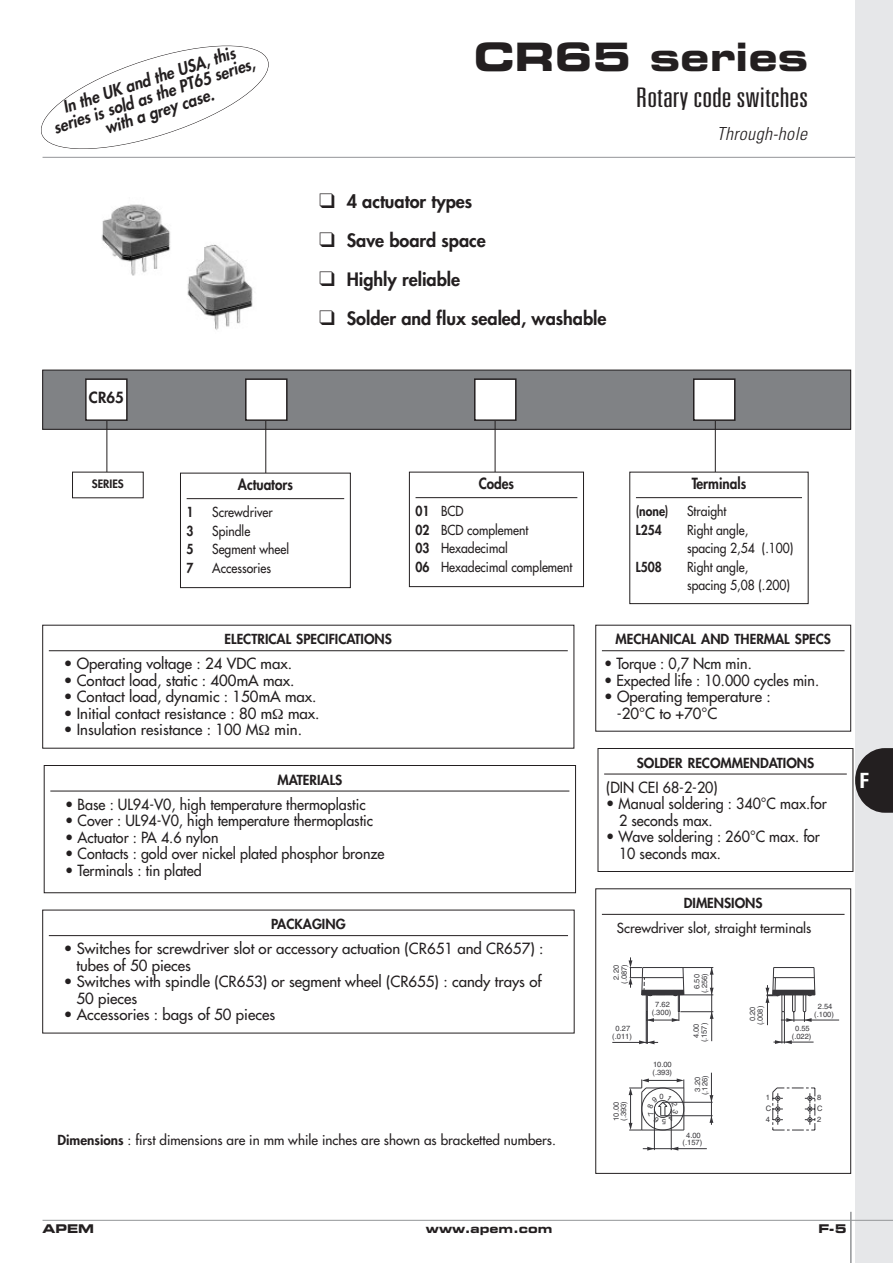
<style>
.page{position:relative;width:893px;height:1263px;background:#fff}
.page>*{position:absolute;margin:0;border:0;box-sizing:border-box;transform-origin:0 0}
.t1{font:700 expanded 39px "Square 721 BT";color:#231f20}
.t2{font:300 ultra-condensed 27px "Univers";color:#231f20;scale:1.3 1}
.t3{font:700 condensed 21px "Univers";color:#fff}
.t4{font:800 18px "Futura";color:#231f20}
.t5{font:italic 300 condensed 18px "Univers";letter-spacing:.02em;color:#231f20}
.t6{font:italic 800 16.5px/16.5px "Futura";color:#231f20;text-align:center;scale:.93 1}
.t7{font:15px/16.5px "Futura";color:#231f20}
.t8{font:15px/16.5px "Futura";color:#231f20;scale:.95 1}
.t9{font:800 15px "Futura";color:#231f20;scale:.9 1}
.t10{font:800 15px "Futura";color:#231f20}
.t11{font:13.5px/18.5px "Futura";color:#231f20;scale:.9 1}
.t12{font:13.5px "Futura";color:#231f20}
.t13{font:800 13.5px "Futura";color:#231f20}
.t14{font:800 13.5px "Futura";color:#231f20;scale:.9 1}
.t15{font:700 expanded 12px "Square 721 BT";color:#231f20}
.t16{font:800 11.25px "Futura";color:#231f20}
.t17{font:7.5px/7.8px "Helvetica";color:#363539;text-align:center}
.s1{font-weight:800}
</style>
<div class="page">
<div style="left:855px;top:0;width:37px;height:1263px;background:#e6e7e9"></div>
<hr style="left:43px;top:1220px;width:849px;height:1px;background:#939598">
<hr style="left:43px;top:157px;width:812px;height:1px;background:#939598">
<hr style="left:850px;top:1212px;width:1px;height:51px;background:#939598">
<div style="left:43px;top:370px;width:807px;height:59px;background:#808285"></div>
<div style="left:43px;top:370px;width:807px;height:59px;border:1px solid #231f20"></div>
<hr style="left:715px;top:413px;width:1px;height:119px;background:#231f20">
<hr style="left:495px;top:413px;width:1px;height:100px;background:#231f20">
<hr style="left:265px;top:418px;width:1px;height:98px;background:#231f20">
<hr style="left:107px;top:420px;width:1px;height:63px;background:#231f20">
<div style="left:86px;top:379px;width:41px;height:41px;background:#fff"></div>
<div style="left:85px;top:378px;width:43px;height:43px;border:2px solid #231f20"></div>
<div style="left:246px;top:379px;width:41px;height:41px;background:#fff"></div>
<div style="left:245px;top:378px;width:42px;height:43px;border:2px solid #231f20"></div>
<div style="left:475px;top:379px;width:41px;height:41px;background:#fff"></div>
<div style="left:474px;top:378px;width:42px;height:43px;border:2px solid #231f20"></div>
<div style="left:693px;top:379px;width:41px;height:41px;background:#fff"></div>
<div style="left:693px;top:378px;width:42px;height:43px;border:2px solid #231f20"></div>
<div style="left:629px;top:472px;width:179px;height:132px;background:#fff"></div>
<hr style="left:636px;top:497px;width:166px;height:1px;background:#231f20">
<svg style="left:49px;top:472px;width:535px;height:153px"></svg>
<svg style="left:42px;top:625px;width:533px;height:123px"></svg>
<svg style="left:595px;top:625px;width:297px;height:290px"></svg>
<svg style="left:50px;top:791px;width:801px;height:383px"></svg>
<svg style="left:44px;top:765px;width:532px;height:171px"></svg>
<hr style="left:780px;top:1020px;width:59px;height:1px;background:#363539">
<hr style="left:642px;top:1148px;width:64px;height:1px;background:#363539">
<hr style="left:670px;top:1109px;width:1px;height:41px;background:#363539">
<hr style="left:654px;top:1109px;width:1px;height:41px;background:#363539">
<svg style="left:671px;top:1147px;width:7px;height:4px"></svg>
<svg style="left:647px;top:1147px;width:7px;height:4px"></svg>
<hr style="left:612px;top:1042px;width:46px;height:1px;background:#363539">
<img style="left:101px;top:204px;width:70px;height:72px">
<img style="left:187px;top:244px;width:66px;height:86px">
<svg style="left:41px;top:45px;width:228px;height:104px"></svg>
<svg style="left:273px;top:708px;width:10px;height:11px"></svg>
<svg style="left:259px;top:725px;width:10px;height:10px"></svg>
<svg style="left:628px;top:957px;width:187px;height:174px"></svg>
<p class="t6" style="left:47px;top:106px;width:228px;rotate:-18deg">In the UK and the USA, this series is sold as the PT65 series, with a grey case.</p>
<p class="t10" style="left:89px;top:390px;width:36px">CR65</p>
<h1 class="t1" style="left:473px;top:43px;width:336px">CR65 series</h1>
<h2 class="t2" style="left:635px;top:87px;width:134px">Rotary code switches</h2>
<p class="t5" style="left:716px;top:127px;width:92px">Through-hole</p>
<p class="t4" style="left:319px;top:193px;width:155px">❑ 4 actuator types</p>
<p class="t4" style="left:319px;top:232px;width:168px">❑ Save board space</p>
<p class="t4" style="left:319px;top:271px;width:143px">❑ Highly reliable</p>
<p class="t4" style="left:319px;top:310px;width:289px">❑ Solder and flux sealed, washable</p>
<p class="t16" style="left:92px;top:479px;width:33px">SERIES</p>
<p class="t9" style="left:238px;top:477px;width:63px">Actuators</p>
<p class="t14" style="left:187px;top:506px;width:9px">1</p>
<p class="t11" style="left:212px;top:504px;width:69px">Screwdriver</p>
<p class="t14" style="left:187px;top:524px;width:9px">3</p>
<p class="t11" style="left:212px;top:523px;width:44px">Spindle</p>
<p class="t14" style="left:187px;top:543px;width:9px">5</p>
<p class="t11" style="left:212px;top:541px;width:87px">Segment wheel</p>
<p class="t14" style="left:187px;top:561px;width:9px">7</p>
<p class="t11" style="left:212px;top:559px;width:67px">Accessories</p>
<p class="t13" style="left:225px;top:633px;width:169px">ELECTRICAL SPECIFICATIONS</p>
<p class="t7" style="left:64px;top:656px;width:230px">• Operating voltage : 24 VDC max.</p>
<p class="t7" style="left:64px;top:673px;width:232px">• Contact load, static : 400mA max.</p>
<p class="t7" style="left:64px;top:689px;width:254px">• Contact load, dynamic : 150mA max.</p>
<p class="t7" style="left:64px;top:706px;width:257px">• Initial contact resistance : 80 m max.</p>
<p class="t7" style="left:64px;top:722px;width:240px">• Insulation resistance : 100 M min.</p>
<p class="t9" style="left:478px;top:476px;width:41px">Codes</p>
<p class="t11" style="left:415px;top:503px;width:176px"><span class="s1">01</span> BCD<br><span class="s1">02</span> BCD complement<br><span class="s1">03</span> Hexadecimal<br><span class="s1">06</span> Hexadecimal complement</p>
<p class="t13" style="left:277px;top:773px;width:66px">MATERIALS</p>
<p class="t8" style="left:65px;top:797px;width:318px">• Base : UL94-V0, high temperature thermoplastic</p>
<p class="t8" style="left:65px;top:813px;width:325px">• Cover : UL94-V0, high temperature thermoplastic</p>
<p class="t8" style="left:65px;top:830px;width:163px">• Actuator : PA 4.6 nylon</p>
<p class="t8" style="left:65px;top:846px;width:337px">• Contacts : gold over nickel plated phosphor bronze</p>
<p class="t8" style="left:65px;top:863px;width:145px">• Terminals : tin plated</p>
<p class="t13" style="left:271px;top:918px;width:76px">PACKAGING</p>
<p class="t7" style="left:76px;top:941px;width:468px;text-indent:-13px">• Switches for screwdriver slot or accessory actuation (CR651 and CR657) : tubes of 50 pieces</p>
<p class="t7" style="left:76px;top:974px;width:466px;text-indent:-13px">• Switches with spindle (CR653) or segment wheel (CR655) : candy trays of<br>50 pieces</p>
<p class="t7" style="left:64px;top:1007px;width:213px">• Accessories : bags of 50 pieces</p>
<p class="t12" style="left:57px;top:1134px;width:500px"><span class="s1">Dimensions</span> : first dimensions are in mm while inches are shown as bracketted numbers.</p>
<p class="t9" style="left:691px;top:476px;width:62px">Terminals</p>
<p class="t14" style="left:636px;top:505px;width:38px">(none)</p>
<p class="t11" style="left:687px;top:503px;width:45px">Straight</p>
<p class="t14" style="left:636px;top:523px;width:30px">L254</p>
<p class="t11" style="left:687px;top:522px;width:120px">Right angle,<br>spacing 2,54 (.100)</p>
<p class="t14" style="left:636px;top:560px;width:30px">L508</p>
<p class="t11" style="left:687px;top:558px;width:116px">Right angle, spacing 5,08 (.200)</p>
<p class="t13" style="left:615px;top:633px;width:217px">MECHANICAL AND THERMAL SPECS</p>
<p class="t8" style="left:604px;top:656px;width:157px">• Torque : 0,7 Ncm min.</p>
<p class="t8" style="left:604px;top:673px;width:228px">• Expected life : 10.000 cycles min.</p>
<p class="t7" style="left:617px;top:689px;width:155px;text-indent:-13px">• Operating temperature : -20°C to +70°C</p>
<p class="t13" style="left:636px;top:756px;width:179px">SOLDER RECOMMENDATIONS</p>
<p class="t8" style="left:606px;top:780px;width:119px">(DIN CEI 68-2-20)</p>
<p class="t8" style="left:619px;top:796px;width:220px;text-indent:-13px">• Manual soldering : 340°C max.for<br>2 seconds max.</p>
<p class="t8" style="left:619px;top:829px;width:213px;text-indent:-13px">• Wave soldering : 260°C max. for<br>10 seconds max.</p>
<p class="t13" style="left:683px;top:896px;width:80px">DIMENSIONS</p>
<p class="t12" style="left:616px;top:921px;width:196px">Screwdriver slot, straight terminals</p>
<p class="t17" style="left:613px;top:984px;width:21px;rotate:-90deg">2.20 (.087)</p>
<p class="t17" style="left:693px;top:989px;width:16px;rotate:-90deg">6.50</p>
<p class="t17" style="left:701px;top:993px;width:21px;rotate:-90deg">(.256)</p>
<p class="t17" style="left:612px;top:1025px;width:21px">0.27 (.011)</p>
<p class="t17" style="left:613px;top:1121px;width:21px;text-align:left;rotate:-90deg">10.00 (.393)</p>
<p class="t17" style="left:651px;top:1002px;width:21px;line-height:7.2px">7.62 (.300)</p>
<p class="t17" style="left:653px;top:1061px;width:20px">10.00</p>
<p class="t17" style="left:652px;top:1070px;width:21px">(.393)</p>
<p class="t17" style="left:659px;top:1093px;width:6px">0</p>
<p class="t17" style="left:666px;top:1125px;width:6px;rotate:-180deg">5</p>
<p class="t17" style="left:701px;top:1042px;width:21px;rotate:-90deg">(.157)</p>
<p class="t17" style="left:693px;top:1038px;width:16px;rotate:-90deg">4.00</p>
<p class="t17" style="left:701px;top:1095px;width:21px;rotate:-90deg">(.126)</p>
<p class="t17" style="left:694px;top:1092px;width:16px;rotate:-90deg">3.20</p>
<p class="t17" style="left:686px;top:1132px;width:16px">4.00</p>
<p class="t17" style="left:682px;top:1139px;width:21px">(.157)</p>
<p class="t17" style="left:817px;top:1003px;width:16px">2.54</p>
<p class="t17" style="left:749px;top:1025px;width:21px;rotate:-90deg">0.20 (.008)</p>
<p class="t17" style="left:814px;top:1011px;width:21px">(.100)</p>
<p class="t17" style="left:791px;top:1025px;width:21px;line-height:8.4px">0.55 (.022)</p>
<p class="t17" style="left:765px;top:1095px;width:6px">1</p>
<p class="t17" style="left:817px;top:1095px;width:6px">8</p>
<p class="t17" style="left:765px;top:1105px;width:7px">C</p>
<p class="t17" style="left:817px;top:1105px;width:7px">C</p>
<p class="t17" style="left:765px;top:1116px;width:6px">4</p>
<p class="t17" style="left:817px;top:1116px;width:6px">2</p>
<h3 class="t3" style="left:859px;top:773px;width:11px">F</h3>
<p class="t15" style="left:43px;top:1225px;width:53px">APEM</p>
<p class="t15" style="left:426px;top:1225px;width:128px">www.apem.com</p>
<p class="t15" style="left:818px;top:1225px;width:30px">F-5</p>
</div>
